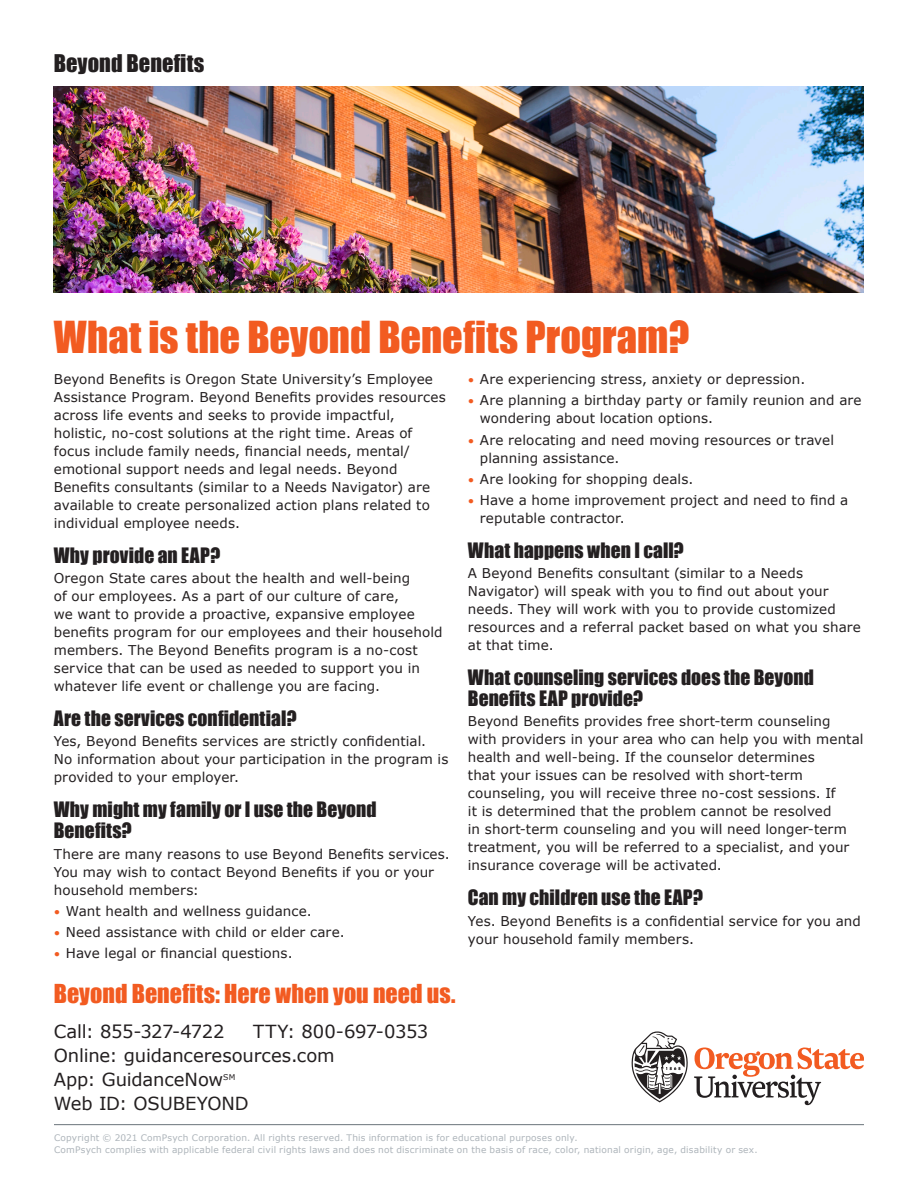
<style>
.page{position:relative;width:918px;height:1188px;background:#fff}
.page>*{position:absolute;margin:0;border:0;box-sizing:border-box;transform-origin:0 0}
.t1{font:40.5px "Impact";color:#f25b21}
.Call_to_action{font:24px "Impact";color:#f25b21}
.t2{font:22.35px "Impact";color:#231f20}
.t3{font:19.5px/21px "Impact";letter-spacing:.005em;color:#231f20}
.contact_info{font:18px "Verdana";letter-spacing:-.01em;color:#231f20}
.Body_Copy{font:13.5px/18px "Verdana";letter-spacing:.005em;color:#231f20}
.Legal{font:9px "Verdana";letter-spacing:.025em;color:#adb4ba}
.contact_info-2{font:7.8px "Verdana";color:#231f20}
.s1{font-size:12px;color:#f25b21}
</style>
<div class="page">
<hr style="left:54px;top:1124px;width:810px;height:1px;background:#6a747b">
<img style="left:54px;top:86px;width:810px;height:207px">
<svg style="left:631px;top:1031px;width:233px;height:74px"></svg>
<p class="t2" style="left:54px;top:46px;width:152px">Beyond Benefits</p>
<p class="t1" style="left:54px;top:305px;width:637px">What is the Beyond Benefits Program?</p>
<p class="Body_Copy" style="left:54px;top:370px;width:393px">Beyond Benefits is Oregon State University’s Employee Assistance Program. Beyond Benefits provides resources across life events and seeks to provide impactful, holistic, no-cost solutions at the right time. Areas of focus include family needs, financial needs, mental/ emotional support needs and legal needs. Beyond Benefits consultants (similar to a Needs Navigator) are available to create personalized action plans related to individual employee needs.</p>
<p class="t3" style="left:54px;top:544px;width:168px">Why provide an EAP?</p>
<p class="Body_Copy" style="left:54px;top:569px;width:390px">Oregon State cares about the health and well-being<br>of our employees. As a part of our culture of care,<br>we want to provide a proactive, expansive employee benefits program for our employees and their household members. The Beyond Benefits program is a no-cost service that can be used as needed to support you in whatever life event or challenge you are facing.</p>
<p class="t3" style="left:54px;top:708px;width:244px">Are the services confidential?</p>
<p class="Body_Copy" style="left:54px;top:732px;width:396px">Yes, Beyond Benefits services are strictly confidential.<br>No information about your participation in the program is provided to your employer.</p>
<p class="t3" style="left:54px;top:799px;width:324px">Why might my family or I use the Beyond<br>Benefits?</p>
<p class="Body_Copy" style="left:54px;top:845px;width:398px">There are many reasons to use Beyond Benefits services.<br>You may wish to contact Beyond Benefits if you or your household members:</p>
<p class="Body_Copy" style="left:54px;top:902px;width:259px"><span class="s1">•</span> Want health and wellness guidance.</p>
<p class="Body_Copy" style="left:54px;top:923px;width:292px"><span class="s1">•</span> Need assistance with child or elder care.</p>
<p class="Body_Copy" style="left:54px;top:944px;width:240px"><span class="s1">•</span> Have legal or financial questions.</p>
<p class="Body_Copy" style="left:468px;top:370px;width:339px"><span class="s1">•</span> Are experiencing stress, anxiety or depression.</p>
<p class="Body_Copy" style="left:480px;top:391px;width:383px;text-indent:-12px"><span class="s1">•</span> Are planning a birthday party or family reunion and are wondering about location options.</p>
<p class="Body_Copy" style="left:480px;top:430px;width:356px;text-indent:-12px"><span class="s1">•</span> Are relocating and need moving resources or travel planning assistance.</p>
<p class="Body_Copy" style="left:468px;top:470px;width:227px"><span class="s1">•</span> Are looking for shopping deals.</p>
<p class="Body_Copy" style="left:480px;top:491px;width:370px;text-indent:-12px"><span class="s1">•</span> Have a home improvement project and need to find a reputable contractor.</p>
<p class="t3" style="left:468px;top:539px;width:217px">What happens when I call?</p>
<p class="Body_Copy" style="left:468px;top:564px;width:395px">A Beyond Benefits consultant (similar to a Needs Navigator) will speak with you to find out about your needs. They will work with you to provide customized resources and a referral packet based on what you share at that time.</p>
<p class="t3" style="left:468px;top:667px;width:347px">What counseling services does the Beyond<br>Benefits EAP provide?</p>
<p class="Body_Copy" style="left:468px;top:712px;width:397px">Beyond Benefits provides free short-term counseling<br>with providers in your area who can help you with mental health and well-being. If the counselor determines<br>that your issues can be resolved with short-term counseling, you will receive three no-cost sessions. If<br>it is determined that the problem cannot be resolved<br>in short-term counseling and you will need longer-term treatment, you will be referred to a specialist, and your insurance coverage will be activated.</p>
<p class="t3" style="left:468px;top:887px;width:237px">Can my children use the EAP?</p>
<p class="Body_Copy" style="left:468px;top:912px;width:395px">Yes. Beyond Benefits is a confidential service for you and your household family members.</p>
<p class="Call_to_action" style="left:54px;top:975px;width:403px">Beyond Benefits: Here when you need us.</p>
<p class="contact_info" style="left:54px;top:1019px;width:172px">Call: 855-327-4722</p>
<p class="contact_info" style="left:253px;top:1019px;width:177px">TTY: 800-697-0353</p>
<p class="contact_info" style="left:54px;top:1043px;width:282px">Online: guidanceresources.com</p>
<p class="contact_info" style="left:54px;top:1067px;width:171px">App: GuidanceNow</p>
<p class="contact_info-2" style="left:223px;top:1071px;width:14px">SM</p>
<p class="contact_info" style="left:54px;top:1091px;width:196px">Web ID: OSUBEYOND</p>
<p class="Legal" style="left:54px;top:1131px;width:525px">Copyright © 2021 ComPsych Corporation. All rights reserved. This information is for educational purposes only.</p>
<p class="Legal" style="left:54px;top:1143px;width:705px">ComPsych complies with applicable federal civil rights laws and does not discriminate on the basis of race, color, national origin, age, disability or sex.</p>
</div>
